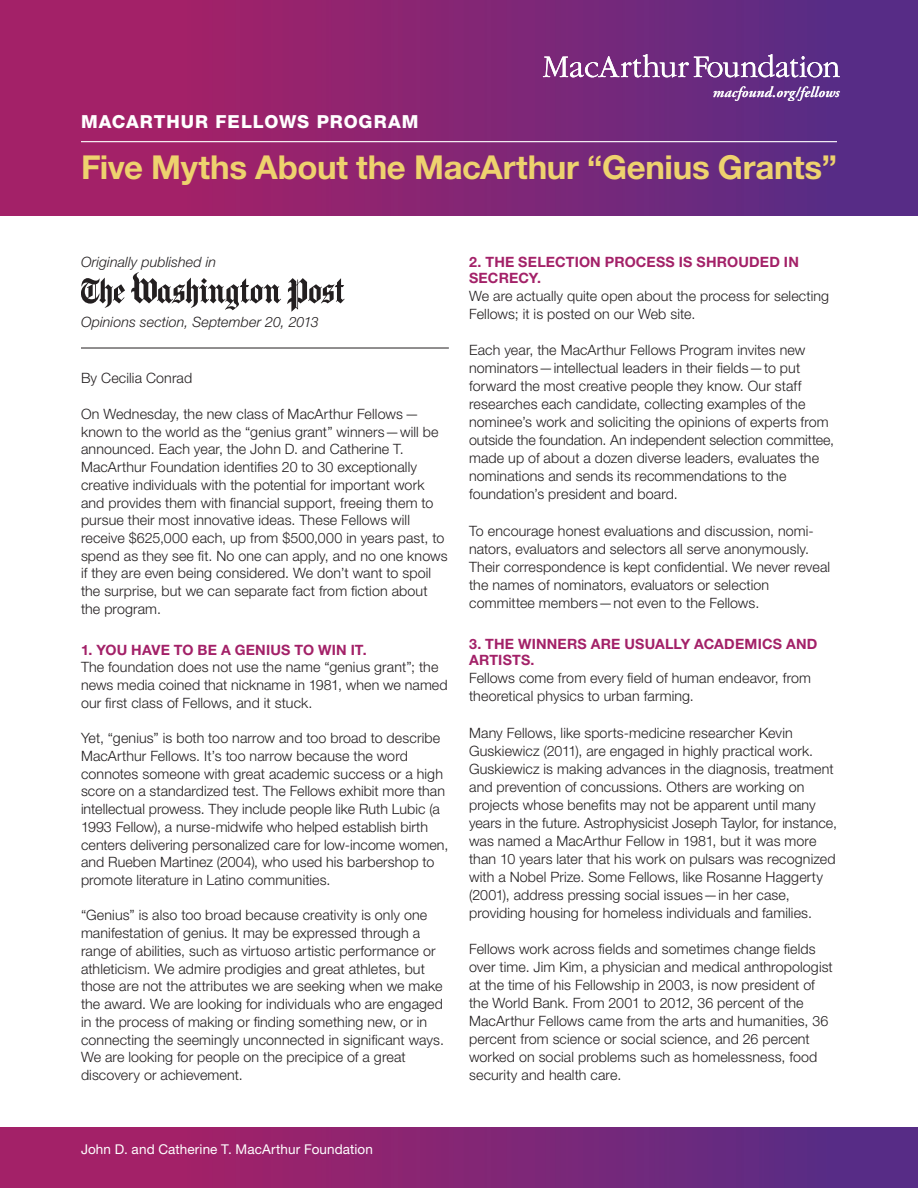
<style>
.page{position:relative;width:918px;height:1188px;background:#fff}
.page>*{position:absolute;margin:0;border:0;box-sizing:border-box;transform-origin:0 0}
.Header_2{font:700 33px "Helvetica Neue LT Std";letter-spacing:-.01em;color:#eed26e}
.Header_1{font:800 18px "Helvetica Neue LT Std";letter-spacing:.05em;color:#fff}
.t1{font:italic 600 15px "Adobe Garamond";letter-spacing:.01em;color:#fff}
.Body{font:300 14.25px/18px "Helvetica Neue LT Std";letter-spacing:.01em;color:#231f20}
.Subheader_3__All_Cap{font:700 14.25px/16.5px "Helvetica Neue LT Std";letter-spacing:.015em;color:#a32168}
.Body-2{font:italic 300 14.25px "Helvetica Neue LT Std";letter-spacing:.005em;color:#231f20}
.t2{font:13.5px "Helvetica Neue LT Std";letter-spacing:.01em;color:#fff}
</style>
<div class="page">
<img style="left:0;top:1127px;width:918px;height:61px">
<img style="left:0;top:0;width:918px;height:216px">
<hr style="left:81px;top:141px;width:756px;height:1px;background:#fff">
<hr style="left:81px;top:348px;width:368px;height:1px;background:#231f20">
<svg style="left:81px;top:272px;width:264px;height:40px"></svg>
<svg style="left:543px;top:54px;width:297px;height:24px"></svg>
<p class="t1" style="left:713px;top:84px;width:128px">macfound.org/fellows</p>
<p class="Header_1" style="left:81px;top:110px;width:339px">MACARTHUR FELLOWS PROGRAM</p>
<p class="Header_2" style="left:81px;top:146px;width:757px">Five Myths About the MacArthur “Genius Grants”</p>
<p class="Body-2" style="left:81px;top:253px;width:137px">Originally published in</p>
<p class="Body-2" style="left:81px;top:314px;width:239px">Opinions section, September 20, 2013</p>
<p class="Body" style="left:81px;top:369px;width:113px">By Cecilia Conrad</p>
<p class="Body" style="left:81px;top:405px;width:368px">On Wednesday, the new class of MacArthur Fellows— known to the world as the “genius grant” winners—will be announced. Each year, the John D. and Catherine T.<br>MacArthur Foundation identifies 20 to 30 exceptionally creative individuals with the potential for important work and provides them with financial support, freeing them to pursue their most innovative ideas. These Fellows will receive $625,000 each, up from $500,000 in years past, to spend as they see fit. No one can apply, and no one knows if they are even being considered. We don’t want to spoil the surprise, but we can separate fact from fiction about the program.</p>
<p class="Subheader_3__All_Cap" style="left:81px;top:641px;width:287px">1. YOU HAVE TO BE A GENIUS TO WIN IT.</p>
<p class="Body" style="left:81px;top:658px;width:368px">The foundation does not use the name “genius grant”; the news media coined that nickname in 1981, when we named our first class of Fellows, and it stuck.</p>
<p class="Body" style="left:81px;top:729px;width:369px">Yet, “genius” is both too narrow and too broad to describe MacArthur Fellows. It’s too narrow because the word connotes someone with great academic success or a high score on a standardized test. The Fellows exhibit more than intellectual prowess. They include people like Ruth Lubic (a 1993 Fellow), a nurse-midwife who helped establish birth centers delivering personalized care for low-income women, and Rueben Martinez (2004), who used his barbershop to promote literature in Latino communities.</p>
<p class="Body" style="left:81px;top:906px;width:364px">“Genius” is also too broad because creativity is only one manifestation of genius. It may be expressed through a range of abilities, such as virtuoso artistic performance or athleticism. We admire prodigies and great athletes, but those are not the attributes we are seeking when we make the award. We are looking for individuals who are engaged in the process of making or finding something new, or in connecting the seemingly unconnected in significant ways.<br>We are looking for people on the precipice of a great discovery or achievement.</p>
<p class="Subheader_3__All_Cap" style="left:469px;top:253px;width:331px">2. THE SELECTION PROCESS IS SHROUDED IN<br>SECRECY.</p>
<p class="Body" style="left:469px;top:287px;width:361px">We are actually quite open about the process for selecting<br>Fellows; it is posted on our Web site.</p>
<p class="Body" style="left:469px;top:341px;width:367px">Each year, the MacArthur Fellows Program invites new nominators—intellectual leaders in their fields—to put forward the most creative people they know. Our staff researches each candidate, collecting examples of the nominee’s work and soliciting the opinions of experts from outside the foundation. An independent selection committee, made up of about a dozen diverse leaders, evaluates the nominations and sends its recommendations to the foundation’s president and board.</p>
<p class="Body" style="left:469px;top:521px;width:363px">To encourage honest evaluations and discussion, nomi&shy;nators, evaluators and selectors all serve anonymously.<br>Their correspondence is kept confidential. We never reveal the names of nominators, evaluators or selection committee members—not even to the Fellows.</p>
<p class="Subheader_3__All_Cap" style="left:469px;top:635px;width:350px">3. THE WINNERS ARE USUALLY ACADEMICS AND<br>ARTISTS.</p>
<p class="Body" style="left:469px;top:669px;width:343px">Fellows come from every field of human endeavor, from theoretical physics to urban farming.</p>
<p class="Body" style="left:469px;top:723px;width:369px">Many Fellows, like sports-medicine researcher Kevin Guskiewicz (2011), are engaged in highly practical work.<br>Guskiewicz is making advances in the diagnosis, treatment and prevention of concussions. Others are working on projects whose benefits may not be apparent until many years in the future. Astrophysicist Joseph Taylor, for instance, was named a MacArthur Fellow in 1981, but it was more than 10 years later that his work on pulsars was recognized with a Nobel Prize. Some Fellows, like Rosanne Haggerty (2001), address pressing social issues—in her case, providing housing for homeless individuals and families.</p>
<p class="Body" style="left:469px;top:939px;width:365px">Fellows work across fields and sometimes change fields over time. Jim Kim, a physician and medical anthropologist at the time of his Fellowship in 2003, is now president of the World Bank. From 2001 to 2012, 36 percent of the MacArthur Fellows came from the arts and humanities, 36 percent from science or social science, and 26 percent worked on social problems such as homelessness, food security and health care.</p>
<p class="t2" style="left:81px;top:1142px;width:294px">John D. and Catherine T. MacArthur Foundation</p>
</div>
